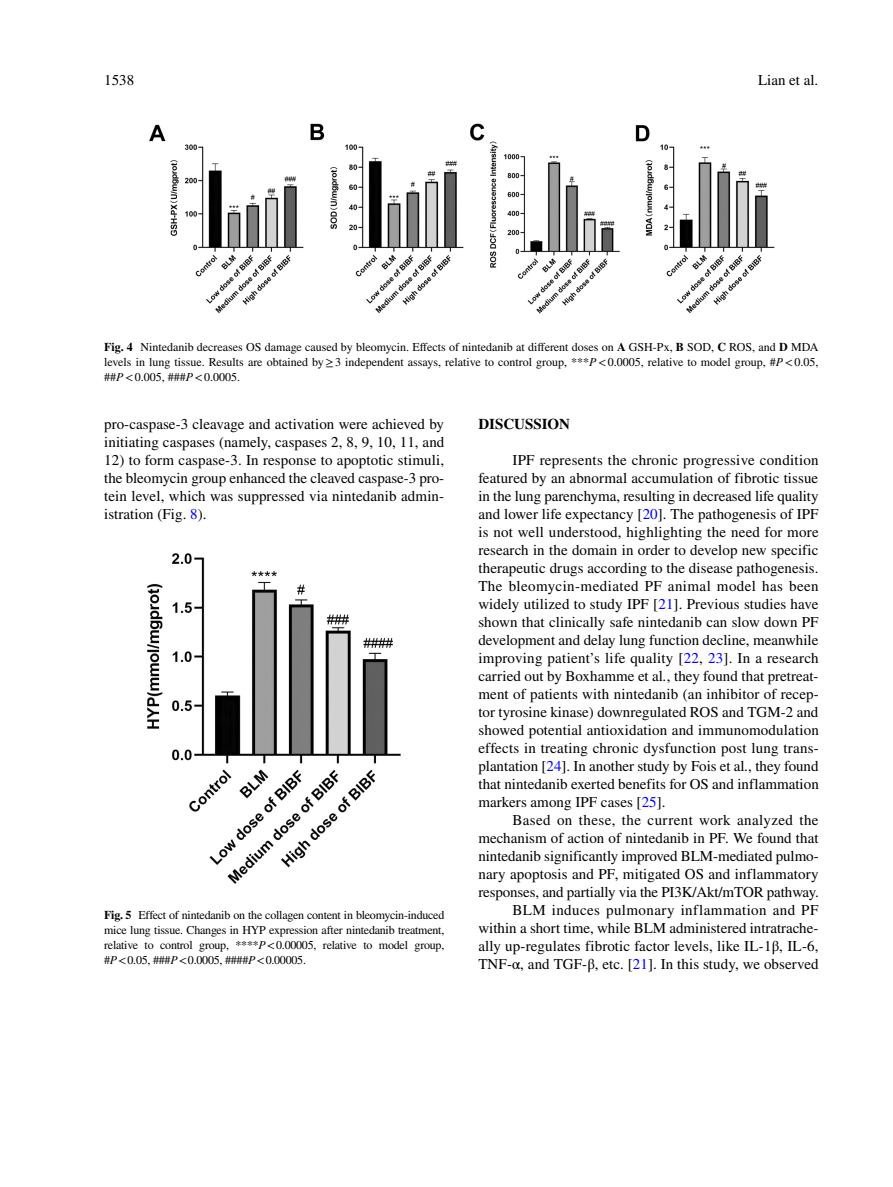
<style>
.page{position:relative;width:893px;height:1187px;background:#fff}
.page>*{position:absolute;margin:0;border:0;box-sizing:border-box;transform-origin:0 0}
.t1{font:15px/18px "STIX Regular 3";letter-spacing:.005em;color:#000;text-align:justify}
.t2{font:700 15px "STIX";color:#000}
.t3{font:12px/15px "STIX Regular 3";letter-spacing:-.015em;color:#000;text-align:justify}
.s1{font-family:"STIX";font-weight:700}
.s2{font-family:"STIX Italic 2"}
.s3{color:#00f}
</style>
<div class="page">
<img style="left:149px;top:123px;width:626px;height:191px">
<img style="left:147px;top:553px;width:254px;height:331px">
<p class="t1" style="left:104px;top:72px;width:31px">1538</p>
<p class="t1" style="left:758px;top:72px;width:62px">Lian et al.</p>
<p class="t3" style="left:104px;top:340px;width:716px"><span class="s1">Fig. 4</span> Nintedanib decreases OS damage caused by bleomycin. Effects of nintedanib at different doses on <span class="s1">A</span> GSH-Px, <span class="s1">B</span> SOD, <span class="s1">C</span> ROS, and <span class="s1">D</span> MDA levels in lung tissue. Results are obtained by≥3 independent assays, relative to control group, ***<span class="s2">P</span>&lt;0.0005, relative to model group, #<span class="s2">P</span>&lt;0.05, ##<span class="s2">P</span>&lt;0.005, ###<span class="s2">P</span>&lt;0.0005.</p>
<p class="t1" style="left:104px;top:416px;width:342px">pro-caspase-3 cleavage and activation were achieved by initiating caspases (namely, caspases 2, 8, 9, 10, 11, and</p>
<p class="t1" style="left:104px;top:452px;width:342px">12) to form caspase-3. In response to apoptotic stimuli, the bleomycin group enhanced the cleaved caspase-3 pro&shy;tein level, which was suppressed via nintedanib admin&shy;istration (Fig. <span class="s3">8</span>).</p>
<p class="t3" style="left:104px;top:908px;width:342px"><span class="s1">Fig. 5</span> Effect of nintedanib on the collagen content in bleomycin-induced mice lung tissue. Changes in HYP expression after nintedanib treatment, relative to control group, ****<span class="s2">P</span>&lt;0.00005, relative to model group, #<span class="s2">P</span>&lt;0.05, ###<span class="s2">P</span>&lt;0.0005, ####<span class="s2">P</span>&lt;0.00005.</p>
<p class="t2" style="left:478px;top:415px;width:93px">DISCUSSION</p>
<p class="t1" style="left:478px;top:451px;width:342px;text-indent:34px">IPF represents the chronic progressive condition featured by an abnormal accumulation of fibrotic tissue in the lung parenchyma, resulting in decreased life quality and lower life expectancy [<span class="s3">20</span>]. The pathogenesis of IPF is not well understood, highlighting the need for more research in the domain in order to develop new specific therapeutic drugs according to the disease pathogenesis.<br>The bleomycin-mediated PF animal model has been widely utilized to study IPF [<span class="s3">21</span>]. Previous studies have shown that clinically safe nintedanib can slow down PF development and delay lung function decline, meanwhile improving patient’s life quality [<span class="s3">22</span>, <span class="s3">23</span>]. In a research carried out by Boxhamme et al<span class="s2">.</span>, they found that pretreat&shy;ment of patients with nintedanib (an inhibitor of recep&shy;tor tyrosine kinase) downregulated ROS and TGM-2 and showed potential antioxidation and immunomodulation effects in treating chronic dysfunction post lung trans&shy;plantation [<span class="s3">24</span>]. In another study by Fois et al<span class="s2">.</span>, they found that nintedanib exerted benefits for OS and inflammation markers among IPF cases [<span class="s3">25</span>].</p>
<p class="t1" style="left:478px;top:811px;width:342px;text-align:right">Based on these, the current work analyzed the mechanism of action of nintedanib in PF. We found that nintedanib significantly improved BLM-mediated pulmo&shy;nary apoptosis and PF, mitigated OS and inflammatory responses, and partially via the PI3K/Akt/mTOR pathway.<br>BLM induces pulmonary inflammation and PF within a short time, while BLM administered intratrache&shy;ally up-regulates fibrotic factor levels, like IL-1β, IL-6, TNF-α, and TGF-β, etc. [<span class="s3">21</span>]. In this study, we observed</p>
</div>
